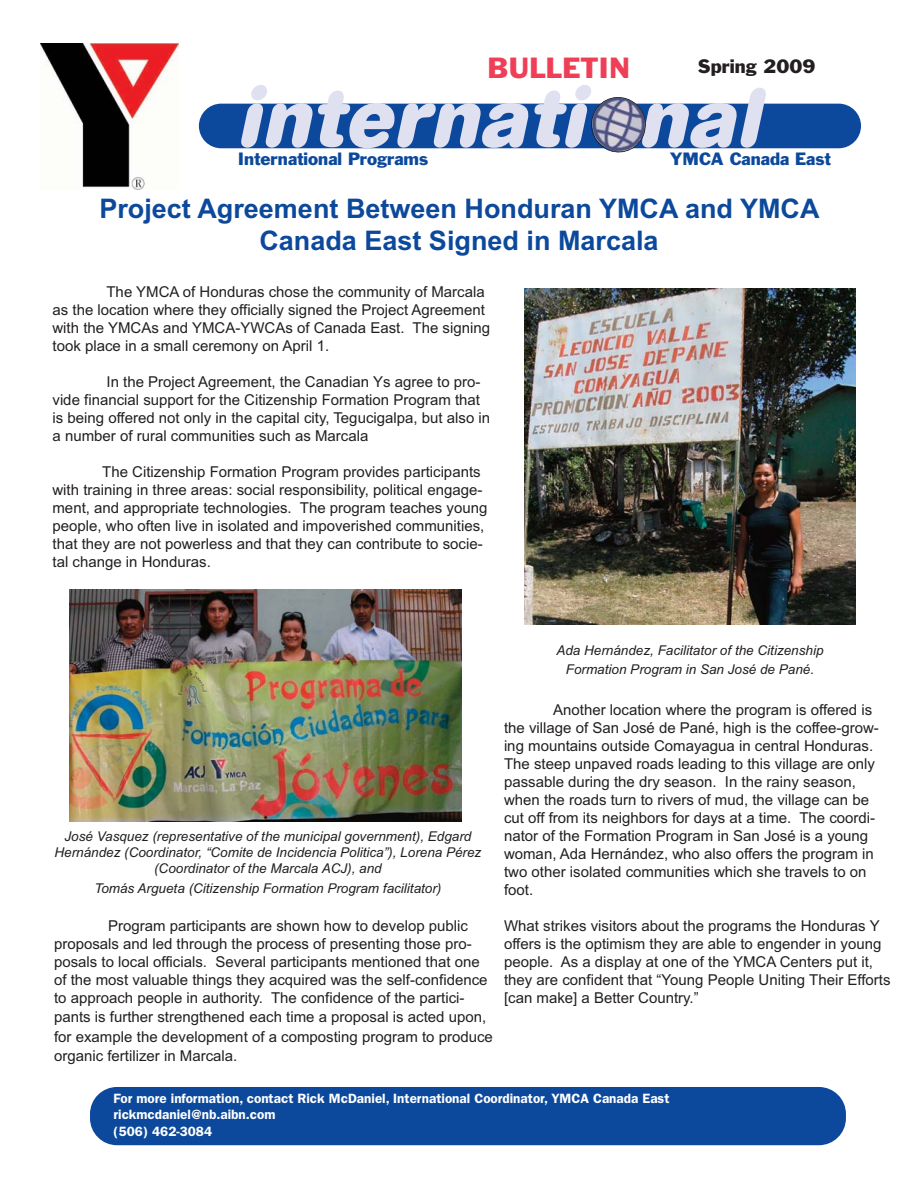
<style>
.page{position:relative;width:918px;height:1188px;background:#fff}
.page>*{position:absolute;margin:0;border:0;box-sizing:border-box;transform-origin:0 0}
.t1{font:italic 700 82.5px "AG Book Rounded";color:#e0e1f0}
.t2{font:700 27px/32.4px "Arial";color:#0c499c;text-align:center}
.t3{font:27px "Franklin Gothic";color:#ef3f56}
.t4{font:18px "Franklin Gothic";color:#231f20}
.t5{font:16.5px "Franklin Gothic";color:#0c499c}
.t6{font:15px/18px "Arial";color:#231f20}
.t7{font:italic 13.5px/16.2px "Arial";color:#231f20;text-align:center}
.t8{font:600 13.5px/16.5px "Franklin Gothic";color:#fff}
</style>
<div class="page">
<div style="left:90px;top:1087px;width:756px;height:58px;background:#0c499c;border-radius:27px"></div>
<div style="left:199px;top:104px;width:662px;height:44px;background:#0c499c;border-radius:22px"></div>
<svg style="left:588px;top:97px;width:61px;height:56px"></svg>
<img style="left:41px;top:44px;width:138px;height:146px">
<img style="left:69px;top:590px;width:392px;height:232px">
<img style="left:524px;top:289px;width:331px;height:335px">
<p class="t3" style="left:487px;top:57px;width:144px">BULLETIN</p>
<p class="t4" style="left:698px;top:60px;width:119px">Spring 2009</p>
<p class="t1" style="left:237px;top:88px;width:539px">internati nal</p>
<p class="t5" style="left:238px;top:153px;width:192px">International Programs</p>
<p class="t5" style="left:670px;top:153px;width:163px">YMCA Canada East</p>
<p class="t2" style="left:99px;top:195px;width:722px">Project Agreement Between Honduran YMCA and YMCA<br>Canada East Signed in Marcala</p>
<p class="t6" style="left:52px;top:285px;width:439px;text-indent:54px">The YMCA of Honduras chose the community of Marcala as the location where they officially signed the Project Agreement with the YMCAs and YMCA-YWCAs of Canada East. The signing took place in a small ceremony on April 1.</p>
<p class="t6" style="left:52px;top:375px;width:439px;text-indent:54px">In the Project Agreement, the Canadian Ys agree to pro&shy;vide financial support for the Citizenship Formation Program that is being offered not only in the capital city, Tegucigalpa, but also in a number of rural communities such as Marcala</p>
<p class="t6" style="left:52px;top:465px;width:436px;text-indent:50px">The Citizenship Formation Program provides participants with training in three areas: social responsibility, political engage&shy;ment, and appropriate technologies. The program teaches young people, who often live in isolated and impoverished communities, that they are not powerless and that they can contribute to socie&shy;tal change in Honduras.</p>
<p class="t7" style="left:54px;top:829px;width:428px">José Vasquez (representative of the municipal government), Edgard<br>Hernández (Coordinator, “Comite de Incidencia Politica”), Lorena Pérez (Coordinator of the Marcala ACJ), and</p>
<p class="t7" style="left:94px;top:881px;width:349px">Tomás Argueta (Citizenship Formation Program facilitator)</p>
<p class="t6" style="left:54px;top:918px;width:440px;line-height:18.5px;text-indent:54px">Program participants are shown how to develop public proposals and led through the process of presenting those pro&shy;posals to local officials. Several participants mentioned that one of the most valuable things they acquired was the self-confidence to approach people in authority. The confidence of the partici&shy;pants is further strengthened each time a proposal is acted upon, for example the development of a composting program to produce organic fertilizer in Marcala.</p>
<p class="t7" style="left:556px;top:642px;width:269px;line-height:19.5px">Ada Hernández, Facilitator of the Citizenship<br>Formation Program in San José de Pané.</p>
<p class="t6" style="left:504px;top:702px;width:376px;text-indent:49px">Another location where the program is offered is the village of San José de Pané, high is the coffee-grow&shy;ing mountains outside Comayagua in central Honduras.<br>The steep unpaved roads leading to this village are only passable during the dry season. In the rainy season, when the roads turn to rivers of mud, the village can be cut off from its neighbors for days at a time. The coordi&shy;nator of the Formation Program in San José is a young woman, Ada Hernández, who also offers the program in two other isolated communities which she travels to on foot.</p>
<p class="t6" style="left:504px;top:918px;width:388px">What strikes visitors about the programs the Honduras Y offers is the optimism they are able to engender in young people. As a display at one of the YMCA Centers put it, they are confident that “Young People Uniting Their Efforts [can make] a Better Country.”</p>
<p class="t8" style="left:114px;top:1091px;width:557px">For more information, contact Rick McDaniel, International Coordinator, YMCA Canada East rickmcdaniel@nb.aibn.com<br>(506) 462-3084</p>
</div>
